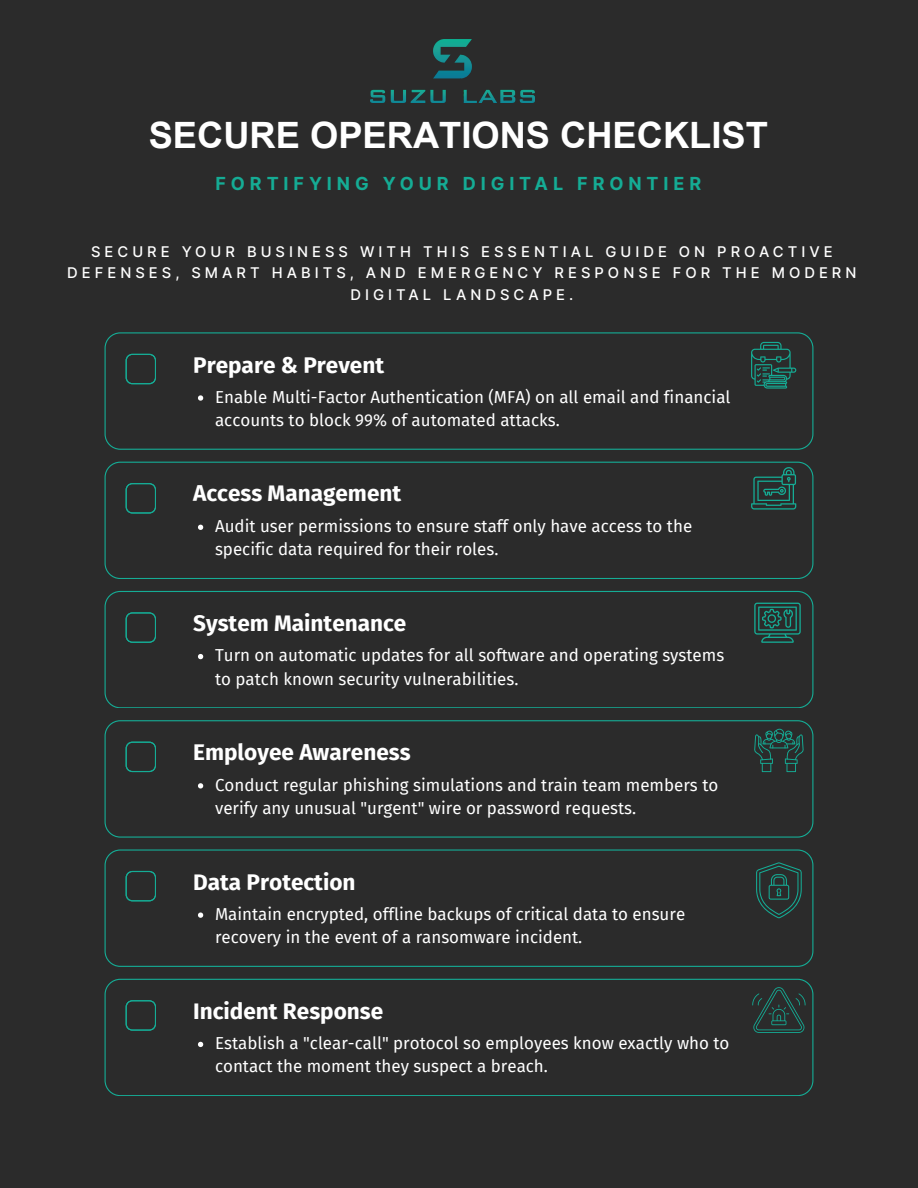
<style>
.page{position:relative;width:918px;height:1188px;background:#2b2b2b}
.page>*{position:absolute;margin:0;border:0;box-sizing:border-box;transform-origin:0 0}
.t1{font:700 59.25px "Fira Sans";color:#fff}
.t2{font:700 36.3px "Arial";color:#fff}
.t3{font:700 22.5px "Fira Sans";color:#fff}
.t4{font:700 18px "Inter";letter-spacing:.275em;color:#15ac95}
.t5{font:16.95px/23.2px "Fira Sans";color:#fff}
.t6{font:500 14.7px/21.3px "Inter";letter-spacing:.275em;color:#fff;text-align:center}
</style>
<div class="page">
<svg style="left:105px;top:332px;width:708px;height:117px"></svg>
<svg style="left:105px;top:462px;width:708px;height:117px"></svg>
<svg style="left:105px;top:591px;width:708px;height:117px"></svg>
<svg style="left:105px;top:720px;width:708px;height:117px"></svg>
<svg style="left:105px;top:849px;width:708px;height:117px"></svg>
<svg style="left:105px;top:979px;width:708px;height:117px"></svg>
<svg style="left:126px;top:354px;width:30px;height:30px"></svg>
<svg style="left:126px;top:483px;width:30px;height:30px"></svg>
<svg style="left:126px;top:612px;width:30px;height:31px"></svg>
<svg style="left:126px;top:742px;width:30px;height:30px"></svg>
<svg style="left:126px;top:871px;width:30px;height:30px"></svg>
<svg style="left:126px;top:1000px;width:30px;height:31px"></svg>
<svg style="left:751px;top:342px;width:45px;height:47px"></svg>
<svg style="left:751px;top:467px;width:45px;height:43px"></svg>
<svg style="left:754px;top:603px;width:46px;height:40px"></svg>
<svg style="left:754px;top:729px;width:50px;height:43px"></svg>
<svg style="left:756px;top:862px;width:46px;height:56px"></svg>
<svg style="left:752px;top:987px;width:53px;height:46px"></svg>
<img style="left:371px;top:40px;width:164px;height:63px">
<svg style="left:198px;top:395px;width:5px;height:6px"></svg>
<svg style="left:198px;top:525px;width:5px;height:5px"></svg>
<svg style="left:198px;top:654px;width:5px;height:5px"></svg>
<svg style="left:198px;top:783px;width:5px;height:6px"></svg>
<svg style="left:198px;top:913px;width:5px;height:5px"></svg>
<svg style="left:198px;top:1042px;width:5px;height:5px"></svg>
<h1 class="t1" style="left:220px;top:78px;width:478px">IT Service Reques</h1>
<h2 class="t2" style="left:149px;top:115px;width:621px">SECURE OPERATIONS CHECKLIST</h2>
<h5 class="t4" style="left:216px;top:173px;width:487px">FORTIFYING YOUR DIGITAL FRONTIER</h5>
<p class="t6" style="left:67px;top:241px;width:791px">SECURE YOUR BUSINESS WITH THIS ESSENTIAL GUIDE ON PROACTIVE<br>DEFENSES, SMART HABITS, AND EMERGENCY RESPONSE FOR THE MODERN<br>DIGITAL LANDSCAPE.</p>
<h4 class="t3" style="left:193px;top:352px;width:192px">Prepare &amp; Prevent</h4>
<p class="t5" style="left:215px;top:385px;width:517px">Enable Multi-Factor Authentication (MFA) on all email and financial accounts to block 99% of automated attacks.</p>
<h4 class="t3" style="left:193px;top:480px;width:210px">Access Management</h4>
<p class="t5" style="left:215px;top:515px;width:479px">Audit user permissions to ensure staff only have access to the specific data required for their roles.</p>
<h4 class="t3" style="left:193px;top:610px;width:215px">System Maintenance</h4>
<p class="t5" style="left:215px;top:644px;width:511px">Turn on automatic updates for all software and operating systems to patch known security vulnerabilities.</p>
<h4 class="t3" style="left:193px;top:739px;width:219px">Employee Awareness</h4>
<p class="t5" style="left:215px;top:773px;width:505px">Conduct regular phishing simulations and train team members to verify any unusual "urgent" wire or password requests.</p>
<h4 class="t3" style="left:193px;top:869px;width:164px">Data Protection</h4>
<p class="t5" style="left:215px;top:903px;width:472px">Maintain encrypted, offline backups of critical data to ensure recovery in the event of a ransomware incident.</p>
<h4 class="t3" style="left:193px;top:998px;width:192px">Incident Response</h4>
<p class="t5" style="left:215px;top:1032px;width:516px">Establish a "clear-call" protocol so employees know exactly who to contact the moment they suspect a breach.</p>
</div>
